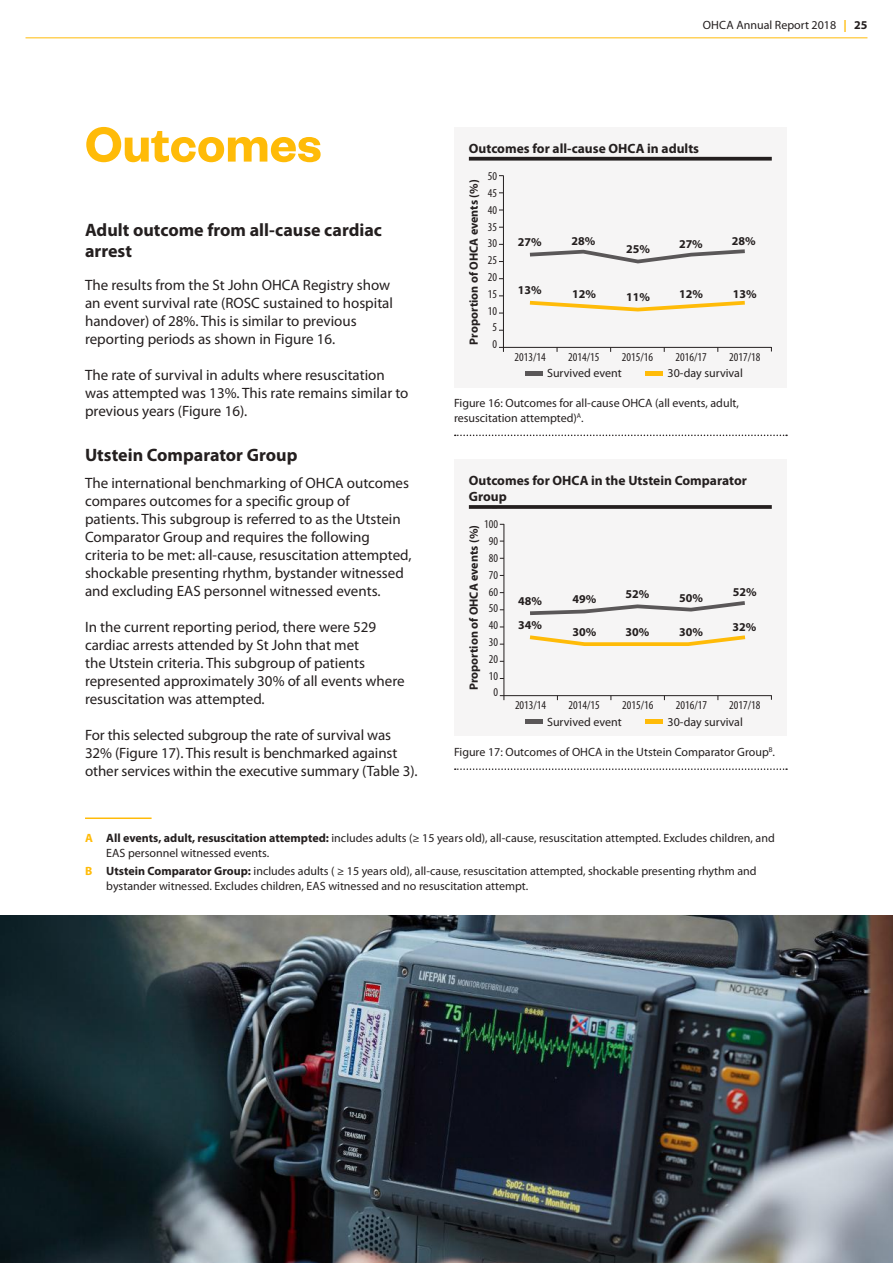
<style>
.page{position:relative;width:893px;height:1263px;background:#fff}
.page>*{position:absolute;margin:0;border:0;box-sizing:border-box;transform-origin:0 0}
.t1{font:600 54px "Founders Grotesk";color:#ffbb08}
.t2{font:700 18px/21.6px "Myriad Pro";color:#241f1f}
.t3{font:15px/18px "Myriad Pro";color:#241f1f}
.t4{font:700 13.5px/16.2px "Myriad Pro";color:#241f1f}
.t5{font:12px/14.4px "Myriad Pro";color:#241f1f}
.t6{font:condensed 12px "Myriad Pro";color:#241f1f}
.t7{font:700 12px "Myriad Pro";color:#241f1f}
.s1{font-weight:700;color:#ffbb08}
.s2{font-weight:700}
</style>
<div class="page">
<hr style="left:26px;top:37px;width:841px;height:1px;background:#ffbb08">
<img style="left:0;top:916px;width:893px;height:347px">
<div style="left:454px;top:128px;width:333px;height:260px;background:#f6f5f5"></div>
<div style="left:454px;top:460px;width:333px;height:276px;background:#f6f5f5"></div>
<svg style="left:469px;top:157px;width:303px;height:4px"></svg>
<svg style="left:469px;top:505px;width:303px;height:4px"></svg>
<svg style="left:455px;top:435px;width:332px;height:1px"></svg>
<svg style="left:455px;top:768px;width:332px;height:2px"></svg>
<hr style="left:503px;top:176px;width:1px;height:176px;background:#241f1f">
<hr style="left:504px;top:524px;width:1px;height:176px;background:#241f1f">
<hr style="left:499px;top:347px;width:272px;height:1px;background:#241f1f">
<hr style="left:500px;top:695px;width:271px;height:1px;background:#241f1f">
<svg style="left:529px;top:249px;width:216px;height:15px"></svg>
<svg style="left:530px;top:601px;width:215px;height:15px"></svg>
<svg style="left:529px;top:300px;width:216px;height:12px"></svg>
<svg style="left:529px;top:635px;width:217px;height:11px"></svg>
<hr style="left:525px;top:372px;width:17px;height:4px;background:#5a5758">
<hr style="left:646px;top:372px;width:17px;height:4px;background:#ffbb08">
<hr style="left:525px;top:720px;width:17px;height:4px;background:#5a5758">
<hr style="left:646px;top:720px;width:17px;height:4px;background:#ffbb08">
<hr style="left:85px;top:817px;width:67px;height:2px;background:#ffbb08">
<p class="t5" style="left:703px;top:18px;width:166px">OHCA Annual Report 2018 <span class="s1">|</span> <span class="s2">25</span></p>
<h1 class="t1" style="left:85px;top:110px;width:238px">Outcomes</h1>
<p class="t2" style="left:85px;top:218px;width:298px">Adult outcome from all-cause cardiac arrest</p>
<p class="t3" style="left:85px;top:275px;width:310px">The results from the St John OHCA Registry show an event survival rate (ROSC sustained to hospital handover) of 28%. This is similar to previous reporting periods as shown in Figure 16.</p>
<p class="t3" style="left:85px;top:365px;width:325px">The rate of survival in adults where resuscitation was attempted was 13%. This rate remains similar to previous years (Figure 16).</p>
<p class="t2" style="left:85px;top:443px;width:214px">Utstein Comparator Group</p>
<p class="t3" style="left:85px;top:473px;width:328px">The international benchmarking of OHCA outcomes compares outcomes for a specific group of<br>patients. This subgroup is referred to as the Utstein Comparator Group and requires the following criteria to be met: all-cause, resuscitation attempted, shockable presenting rhythm, bystander witnessed and excluding EAS personnel witnessed events.</p>
<p class="t3" style="left:85px;top:617px;width:321px">In the current reporting period, there were 529 cardiac arrests attended by St John that met<br>the Utstein criteria. This subgroup of patients represented approximately 30% of all events where resuscitation was attempted.</p>
<p class="t3" style="left:85px;top:725px;width:334px">For this selected subgroup the rate of survival was<br>32% (Figure 17). This result is benchmarked against other services within the executive summary (Table 3).</p>
<p class="t4" style="left:469px;top:139px;width:232px">Outcomes for all-cause OHCA in adults</p>
<p class="t6" style="left:488px;top:169px;width:11px">50</p>
<p class="t7" style="left:466px;top:345px;width:167px;rotate:-90deg">Proportion of OHCA events (%)</p>
<p class="t6" style="left:488px;top:186px;width:11px">45</p>
<p class="t6" style="left:488px;top:203px;width:11px">40</p>
<p class="t6" style="left:488px;top:219px;width:11px">35</p>
<p class="t6" style="left:488px;top:236px;width:11px">30</p>
<p class="t6" style="left:488px;top:253px;width:11px">25</p>
<p class="t6" style="left:488px;top:270px;width:11px">20</p>
<p class="t6" style="left:488px;top:287px;width:11px">15</p>
<p class="t6" style="left:488px;top:303px;width:11px">10</p>
<p class="t6" style="left:493px;top:320px;width:6px">5</p>
<p class="t6" style="left:493px;top:337px;width:6px">0</p>
<p class="t7" style="left:518px;top:235px;width:25px">27%</p>
<p class="t7" style="left:518px;top:282px;width:25px">13%</p>
<p class="t7" style="left:571px;top:233px;width:25px">28%</p>
<p class="t7" style="left:732px;top:233px;width:25px">28%</p>
<p class="t7" style="left:679px;top:236px;width:25px">27%</p>
<p class="t7" style="left:626px;top:241px;width:25px">25%</p>
<p class="t7" style="left:572px;top:286px;width:25px">12%</p>
<p class="t7" style="left:626px;top:289px;width:25px">11%</p>
<p class="t7" style="left:679px;top:286px;width:25px">12%</p>
<p class="t7" style="left:733px;top:286px;width:25px">13%</p>
<p class="t6" style="left:514px;top:349px;width:33px">2013/14</p>
<p class="t6" style="left:568px;top:349px;width:33px">2014/15</p>
<p class="t6" style="left:622px;top:349px;width:33px">2015/16</p>
<p class="t6" style="left:676px;top:349px;width:33px">2016/17</p>
<p class="t6" style="left:729px;top:349px;width:33px">2017/18</p>
<p class="t5" style="left:547px;top:366px;width:76px">Survived event</p>
<p class="t5" style="left:667px;top:366px;width:77px">30-day survival</p>
<p class="t5" style="left:454px;top:396px;width:286px">Figure 16: Outcomes for all-cause OHCA (all events, adult, resuscitation attempted)<sup>A</sup>.</p>
<p class="t4" style="left:469px;top:471px;width:280px">Outcomes for OHCA in the Utstein Comparator<br>Group</p>
<p class="t6" style="left:484px;top:517px;width:15px">100</p>
<p class="t7" style="left:466px;top:690px;width:167px;rotate:-90deg">Proportion of OHCA events (%)</p>
<p class="t6" style="left:489px;top:534px;width:11px">90</p>
<p class="t6" style="left:489px;top:551px;width:11px">80</p>
<p class="t6" style="left:489px;top:568px;width:11px">70</p>
<p class="t6" style="left:489px;top:584px;width:11px">60</p>
<p class="t6" style="left:489px;top:601px;width:11px">50</p>
<p class="t6" style="left:489px;top:618px;width:11px">40</p>
<p class="t6" style="left:489px;top:635px;width:11px">30</p>
<p class="t6" style="left:489px;top:652px;width:11px">20</p>
<p class="t6" style="left:489px;top:668px;width:11px">10</p>
<p class="t6" style="left:493px;top:685px;width:6px">0</p>
<p class="t7" style="left:518px;top:593px;width:25px">48%</p>
<p class="t7" style="left:518px;top:617px;width:25px">34%</p>
<p class="t7" style="left:573px;top:591px;width:25px">49%</p>
<p class="t7" style="left:573px;top:624px;width:25px">30%</p>
<p class="t7" style="left:626px;top:586px;width:25px">52%</p>
<p class="t7" style="left:626px;top:624px;width:25px">30%</p>
<p class="t7" style="left:679px;top:590px;width:25px">50%</p>
<p class="t7" style="left:679px;top:624px;width:25px">30%</p>
<p class="t7" style="left:733px;top:584px;width:25px">52%</p>
<p class="t7" style="left:732px;top:619px;width:25px">32%</p>
<p class="t6" style="left:515px;top:697px;width:33px">2013/14</p>
<p class="t6" style="left:569px;top:697px;width:33px">2014/15</p>
<p class="t6" style="left:622px;top:697px;width:33px">2015/16</p>
<p class="t6" style="left:676px;top:697px;width:33px">2016/17</p>
<p class="t6" style="left:729px;top:697px;width:33px">2017/18</p>
<p class="t5" style="left:547px;top:714px;width:76px">Survived event</p>
<p class="t5" style="left:667px;top:714px;width:77px">30-day survival</p>
<p class="t5" style="left:454px;top:744px;width:323px">Figure 17: Outcomes of OHCA in the Utstein Comparator Group<sup>B</sup>.</p>
<p class="t5" style="left:106px;top:831px;width:670px;text-indent:-21px"><span class="s1">A</span> <span class="s2">All events, adult, resuscitation attempted:</span> includes adults (≥ 15 years old), all-cause, resuscitation attempted. Excludes children, and<br>EAS personnel witnessed events.</p>
<p class="t5" style="left:106px;top:864px;width:652px;text-indent:-21px"><span class="s1">B</span> <span class="s2">Utstein Comparator Group:</span> includes adults ( ≥ 15 years old), all-cause, resuscitation attempted, shockable presenting rhythm and bystander witnessed. Excludes children, EAS witnessed and no resuscitation attempt.</p>
</div>
